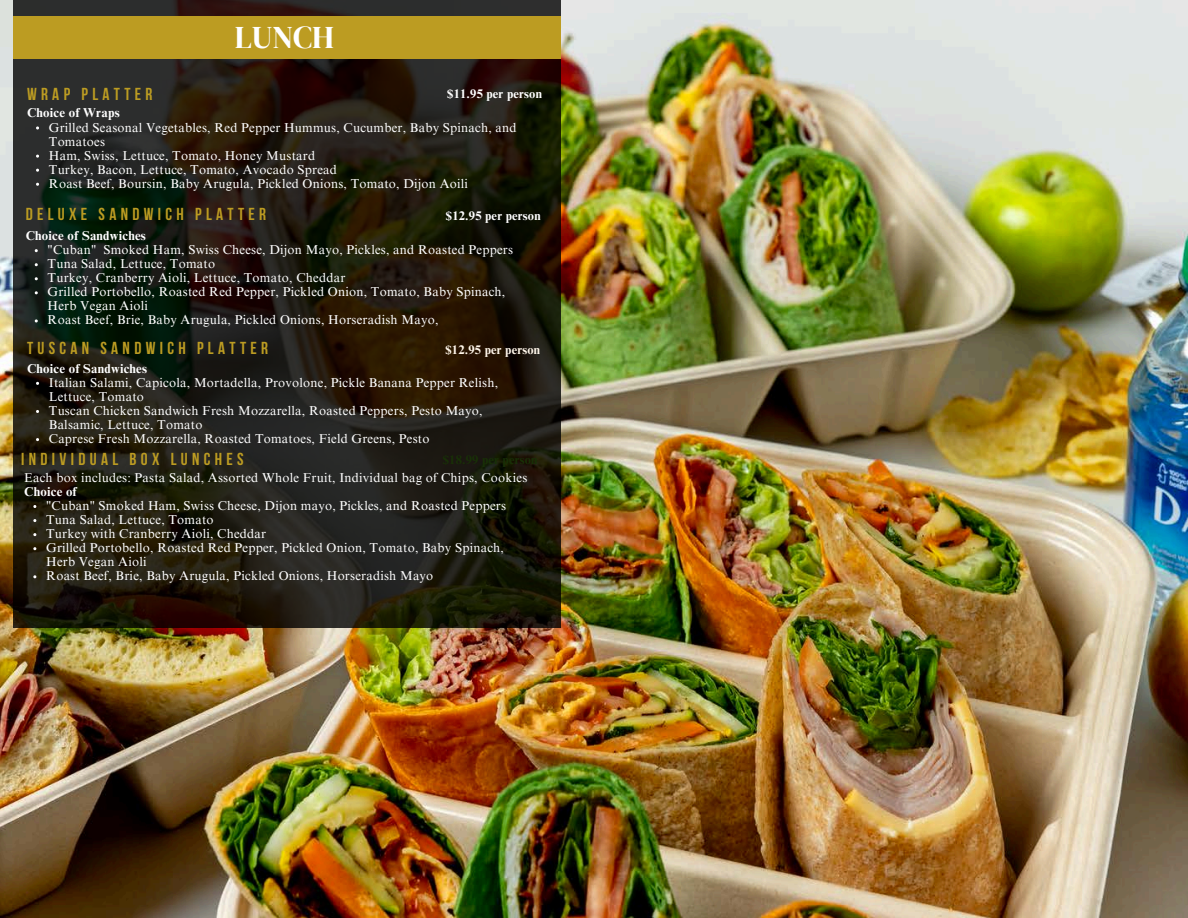
<style>
.page{position:relative;width:1188px;height:918px;background:#fff}
.page>*{position:absolute;margin:0;border:0;box-sizing:border-box;transform-origin:0 0}
.t1{font:31.65px "DM Serif Display";color:#fff}
.t2{font:700 17.25px "Bebas Neue";letter-spacing:.25em;color:#bc9c22}
.t3{font:12.9px/14.1px "Times NRMT Pro";letter-spacing:.02em;color:#fff}
.t4{font:700 12.9px "Times NRMT Pro";letter-spacing:.02em;color:#fff}
.t5{font:700 12.45px "Times NRMT Pro";letter-spacing:.02em;color:#fff}
.t6{font:700 12.45px "Times NRMT Pro";letter-spacing:.02em;color:#fff6ea}
.t7{font:700 12.45px "Times NRMT Pro";letter-spacing:.02em;color:#183007}
</style>
<div class="page">
<img style="left:0;top:0;width:1188px;height:918px">
<svg style="left:13px;top:0;width:547px;height:628px;background:#201c12"></svg>
<div style="left:13px;top:16px;width:547px;height:42px;background:#bc9c22"></div>
<svg style="left:36px;top:126px;width:3px;height:4px"></svg>
<h1 class="t1" style="left:235px;top:15px;width:101px">LUNCH</h1>
<h2 class="t2" style="left:27px;top:87px;width:127px">WRAP PLATTER</h2>
<h3 class="t4" style="left:27px;top:108px;width:94px">Choice of Wraps</h3>
<h3 class="t3" style="left:49px;top:122px;width:469px">Grilled Seasonal Vegetables, Red Pepper Hummus, Cucumber, Baby Spinach, and<br>Tomatoes</h3>
<p class="t3" style="left:49px;top:150px;width:268px">Ham, Swiss, Lettuce, Tomato, Honey Mustard</p>
<p class="t3" style="left:49px;top:164px;width:290px">Turkey, Bacon, Lettuce, Tomato, Avocado Spread</p>
<p class="t3" style="left:49px;top:178px;width:421px">Roast Beef, Boursin, Baby Arugula, Pickled Onions, Tomato, Dijon Aoili</p>
<p class="t5" style="left:447px;top:89px;width:96px">$11.95 per person</p>
<h2 class="t2" style="left:26px;top:208px;width:242px">DELUXE SANDWICH PLATTER</h2>
<h3 class="t4" style="left:26px;top:231px;width:122px">Choice of Sandwiches</h3>
<h3 class="t3" style="left:48px;top:244px;width:467px">"Cuban" Smoked Ham, Swiss Cheese, Dijon Mayo, Pickles, and Roasted Peppers</h3>
<p class="t3" style="left:48px;top:258px;width:169px">Tuna Salad, Lettuce, Tomato</p>
<p class="t3" style="left:48px;top:272px;width:299px">Turkey, Cranberry Aioli, Lettuce, Tomato, Cheddar</p>
<p class="t3" style="left:48px;top:287px;width:459px">Grilled Portobello, Roasted Red Pepper, Pickled Onion, Tomato, Baby Spinach,<br>Herb Vegan Aioli</p>
<p class="t3" style="left:48px;top:315px;width:392px">Roast Beef, Brie, Baby Arugula, Pickled Onions, Horseradish Mayo,</p>
<p class="t5" style="left:446px;top:211px;width:96px">$12.95 per person</p>
<h2 class="t2" style="left:27px;top:342px;width:243px">TUSCAN SANDWICH PLATTER</h2>
<h3 class="t4" style="left:27px;top:364px;width:122px">Choice of Sandwiches</h3>
<h3 class="t3" style="left:49px;top:377px;width:451px">Italian Salami, Capicola, Mortadella, Provolone, Pickle Banana Pepper Relish,<br>Lettuce, Tomato</h3>
<p class="t3" style="left:49px;top:405px;width:435px">Tuscan Chicken Sandwich Fresh Mozzarella, Roasted Peppers, Pesto Mayo,<br>Balsamic, Lettuce, Tomato</p>
<p class="t3" style="left:49px;top:433px;width:382px">Caprese Fresh Mozzarella, Roasted Tomatoes, Field Greens, Pesto</p>
<p class="t6" style="left:445px;top:345px;width:96px">$12.95 per person</p>
<h2 class="t2" style="left:21px;top:452px;width:224px">INDIVIDUAL BOX LUNCHES</h2>
<h3 class="t3" style="left:24px;top:472px;width:505px">Each box includes: Pasta Salad, Assorted Whole Fruit, Individual bag of Chips, Cookies</h3>
<p class="t4" style="left:24px;top:487px;width:54px">Choice of</p>
<p class="t3" style="left:46px;top:500px;width:461px">"Cuban" Smoked Ham, Swiss Cheese, Dijon mayo, Pickles, and Roasted Peppers</p>
<p class="t3" style="left:46px;top:514px;width:169px">Tuna Salad, Lettuce, Tomato</p>
<p class="t3" style="left:46px;top:528px;width:222px">Turkey with Cranberry Aioli, Cheddar</p>
<p class="t3" style="left:46px;top:542px;width:459px">Grilled Portobello, Roasted Red Pepper, Pickled Onion, Tomato, Baby Spinach,<br>Herb Vegan Aioli</p>
<p class="t3" style="left:46px;top:570px;width:389px">Roast Beef, Brie, Baby Arugula, Pickled Onions, Horseradish Mayo</p>
<p class="t7" style="left:443px;top:455px;width:96px">$18.99 per person</p>
</div>
